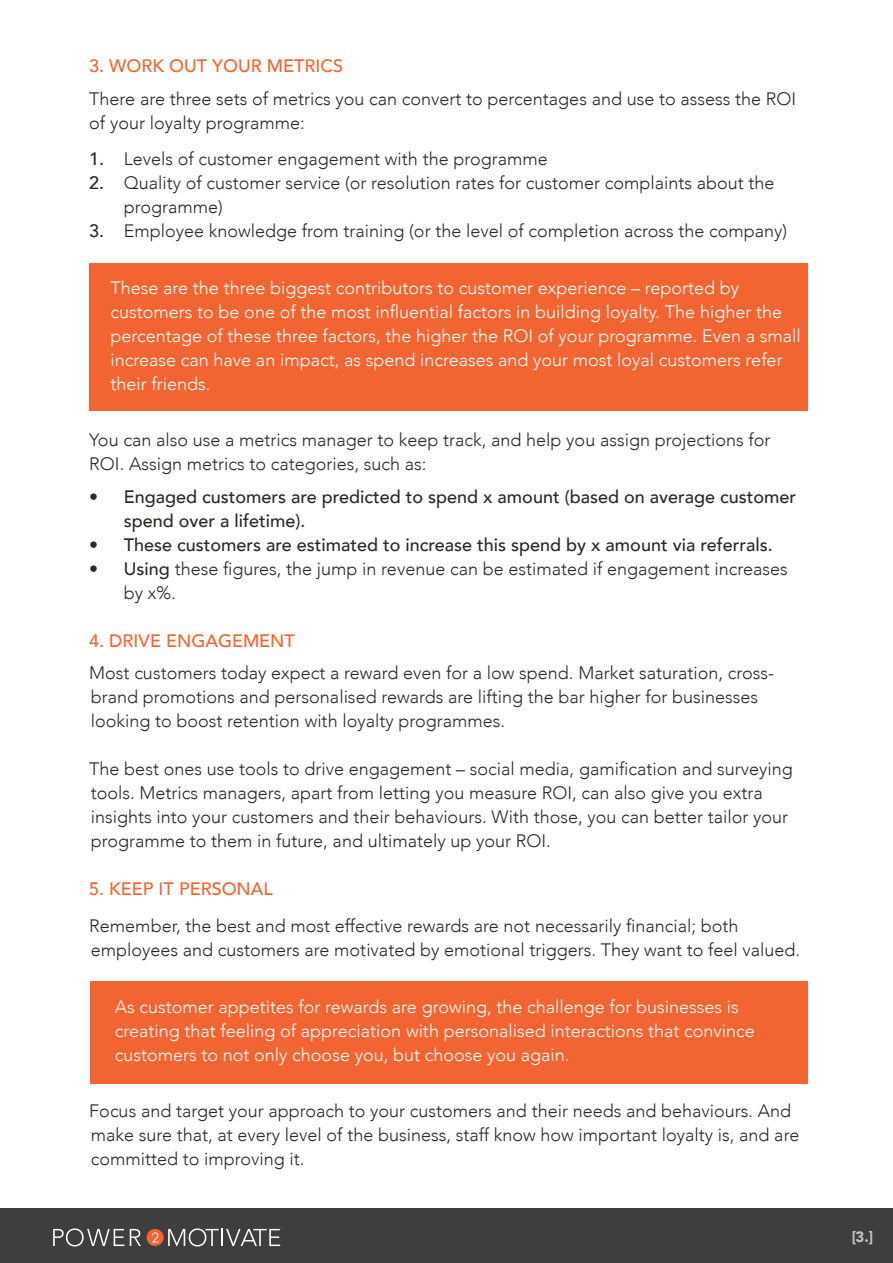
<style>
.page{position:relative;width:893px;height:1263px;background:#fff}
.page>*{position:absolute;margin:0;border:0;box-sizing:border-box;transform-origin:0 0}
.t1{font:300 18px/24px "Avenir";color:#2c2823}
.t2{font:300 18px/24px "Avenir";color:#fff}
.t3{font:500 18px/24px "Avenir";color:#2c2823}
.t4{font:500 18px "Avenir";color:#f26431}
.t5{font:900 15px "Avenir";color:#fff}
.t6{font:100 5.7px "Helvetica Neue";color:#fff}
.s1{font-weight:500}
</style>
<div class="page">
<div style="left:90px;top:981px;width:717px;height:103px;background:#f26431"></div>
<div style="left:89px;top:263px;width:719px;height:148px;background:#f26431"></div>
<div style="left:0;top:1209px;width:893px;height:54px;background:#3e3e3f"></div>
<svg style="left:53px;top:1228px;width:71px;height:18px"></svg>
<svg style="left:130px;top:1229px;width:11px;height:17px"></svg>
<svg style="left:168px;top:1228px;width:112px;height:18px"></svg>
<svg style="left:147px;top:1229px;width:17px;height:17px"></svg>
<svg style="left:152px;top:1232px;width:6px;height:10px"></svg>
<p class="t4" style="left:89px;top:50px;width:255px">3. WORK OUT YOUR METRICS</p>
<p class="t1" style="left:89px;top:86px;width:708px">There are three sets of metrics you can convert to percentages and use to assess the ROI of your loyalty programme:</p>
<p class="t1" style="left:89px;top:147px;width:460px"><span class="s1">1.</span> Levels of customer engagement with the programme</p>
<p class="t1" style="left:124px;top:171px;width:652px;text-indent:-35px"><span class="s1">2.</span> Quality of customer service (or resolution rates for customer complaints about the programme)</p>
<p class="t1" style="left:89px;top:219px;width:699px"><span class="s1">3.</span> Employee knowledge from training (or the level of completion across the company)</p>
<p class="t2" style="left:111px;top:276px;width:692px">These are the three biggest contributors to customer experience – reported by customers to be one of the most influential factors in building loyalty. The higher the percentage of these three factors, the higher the ROI of your programme. Even a small increase can have an impact, as spend increases and your most loyal customers refer their friends.</p>
<p class="t1" style="left:89px;top:428px;width:683px">You can also use a metrics manager to keep track, and help you assign projections for<br>ROI. Assign metrics to categories, such as:</p>
<p class="t3" style="left:124px;top:483px;width:674px;text-indent:-35px">• Engaged customers are predicted to spend x amount (based on average customer spend over a lifetime).</p>
<p class="t3" style="left:89px;top:531px;width:685px">• These customers are estimated to increase this spend by x amount via referrals.</p>
<p class="t1" style="left:124px;top:557px;width:666px;text-indent:-35px"><span class="s1">• Using</span> these figures, the jump in revenue can be estimated if engagement increases by x%.</p>
<p class="t4" style="left:89px;top:625px;width:207px">4. DRIVE ENGAGEMENT</p>
<p class="t1" style="left:89px;top:661px;width:686px">Most customers today expect a reward even for a low spend. Market saturation, cross&shy;brand promotions and personalised rewards are lifting the bar higher for businesses looking to boost retention with loyalty programmes.</p>
<p class="t1" style="left:89px;top:757px;width:705px">The best ones use tools to drive engagement – social media, gamification and surveying tools. Metrics managers, apart from letting you measure ROI, can also give you extra insights into your customers and their behaviours. With those, you can better tailor your programme to them in future, and ultimately up your ROI.</p>
<p class="t4" style="left:89px;top:873px;width:185px">5. KEEP IT PERSONAL</p>
<p class="t1" style="left:89px;top:914px;width:712px">Remember, the best and most effective rewards are not necessarily financial; both employees and customers are motivated by emotional triggers. They want to feel valued.</p>
<p class="t2" style="left:115px;top:994px;width:642px">As customer appetites for rewards are growing, the challenge for businesses is creating that feeling of appreciation with personalised interactions that convince customers to not only choose you, but choose you again.</p>
<p class="t1" style="left:89px;top:1099px;width:711px">Focus and target your approach to your customers and their needs and behaviours. And make sure that, at every level of the business, staff know how important loyalty is, and are committed to improving it.</p>
<p class="t6" style="left:282px;top:1226px;width:2px">¨</p>
<p class="t5" style="left:851px;top:1224px;width:24px">[3.]</p>
</div>
